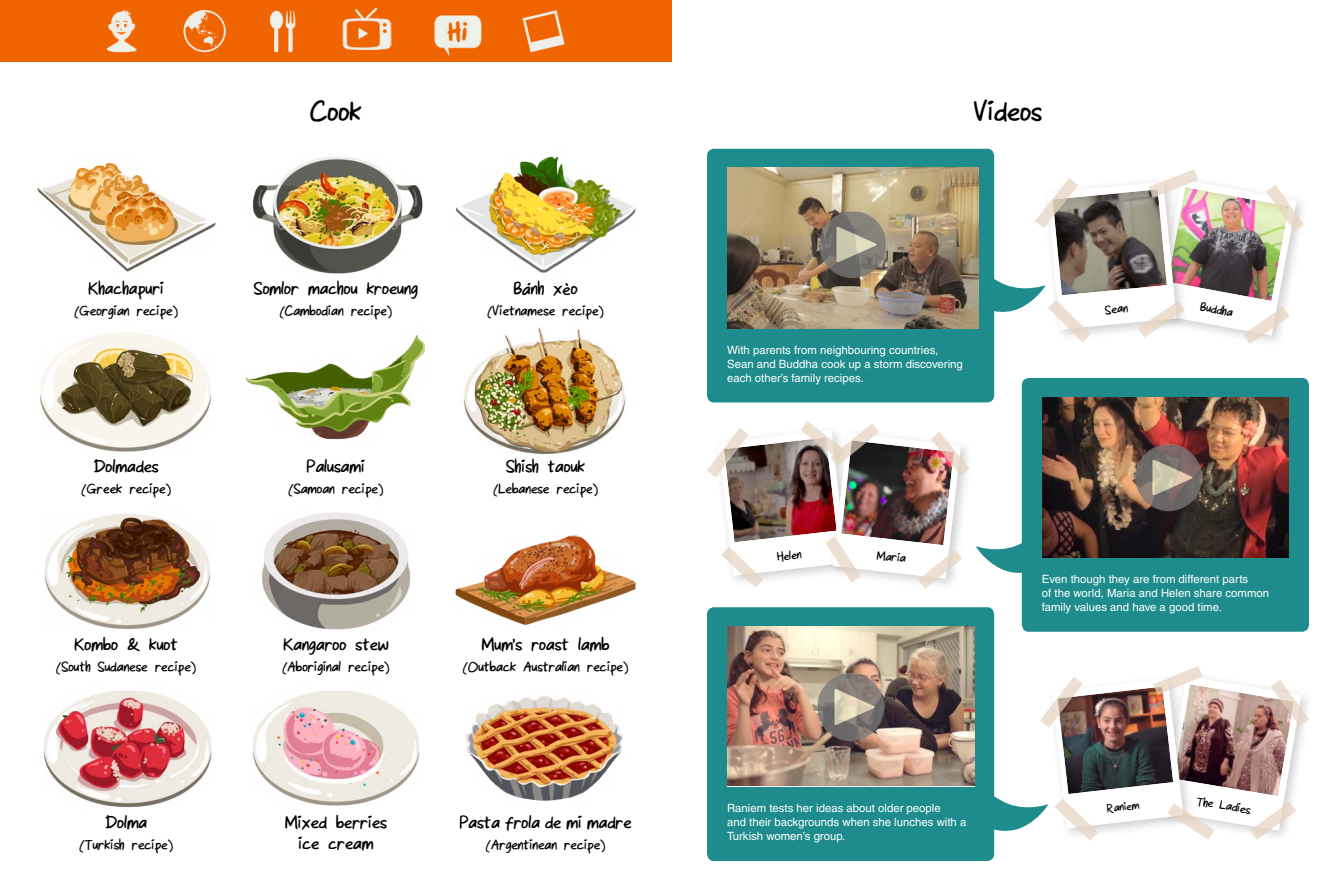
<style>
.page{position:relative;width:1344px;height:896px;background:#fff}
.page>*{position:absolute;margin:0;border:0;box-sizing:border-box;transform-origin:0 0}
.t1{font:35px "My Script Font bold";color:#000}
.t2{font:21.88px/21px "My Script Font bold";color:#000;text-align:center}
.t3{font:17.5px "My Script Font bold";color:#000}
.t4{font:15.31px "My Script Font bold";color:#000}
.t5{font:15.14px "My Script Font bold";color:#000}
.t6{font:14.17px "My Script Font bold";color:#000}
.t7{font:11.38px/14px "Helvetica";color:#fff}
</style>
<div class="page">
<div style="left:0;top:0;width:672px;height:61px;background:#f06400"></div>
<img style="left:106px;top:10px;width:31px;height:43px">
<img style="left:434px;top:15px;width:48px;height:42px">
<img style="left:183px;top:10px;width:43px;height:43px">
<img style="left:522px;top:10px;width:43px;height:43px">
<img style="left:270px;top:10px;width:26px;height:43px">
<img style="left:342px;top:7px;width:49px;height:43px">
<img style="left:37px;top:162px;width:179px;height:110px">
<img style="left:40px;top:333px;width:171px;height:119px">
<img style="left:44px;top:514px;width:166px;height:115px">
<img style="left:43px;top:690px;width:169px;height:118px">
<img style="left:252px;top:157px;width:171px;height:117px">
<img style="left:245px;top:334px;width:180px;height:106px">
<img style="left:262px;top:513px;width:148px;height:117px">
<img style="left:253px;top:690px;width:167px;height:116px">
<img style="left:456px;top:156px;width:180px;height:117px">
<img style="left:463px;top:327px;width:163px;height:128px">
<img style="left:455px;top:535px;width:182px;height:91px">
<img style="left:466px;top:696px;width:157px;height:105px">
<svg style="left:976px;top:509px;width:46px;height:69px"></svg>
<div style="left:707px;top:149px;width:287px;height:253px;background:#1e8c8c;border-radius:7px"></div>
<div style="left:1022px;top:378px;width:287px;height:254px;background:#1e8c8c;border-radius:7px"></div>
<div style="left:707px;top:607px;width:287px;height:254px;background:#1e8c8c;border-radius:7px"></div>
<img style="left:955px;top:169px;width:349px;height:175px">
<img style="left:707px;top:421px;width:263px;height:168px">
<img style="left:994px;top:666px;width:315px;height:175px">
<img style="left:727px;top:167px;width:251px;height:161px">
<img style="left:1042px;top:397px;width:247px;height:160px">
<img style="left:727px;top:626px;width:248px;height:160px">
<img style="left:817px;top:209px;width:71px;height:71px">
<img style="left:1134px;top:442px;width:71px;height:71px">
<img style="left:815px;top:671px;width:72px;height:71px">
<h1 class="t1" style="left:310px;top:94px;width:53px">Cook</h1>
<h1 class="t1" style="left:974px;top:94px;width:70px">Videos</h1>
<h2 class="t2" style="left:88px;top:278px;width:77px">Khachapuri</h2>
<h3 class="t3" style="left:75px;top:302px;width:105px">(Georgian recipe)</h3>
<h2 class="t2" style="left:254px;top:278px;width:166px">Somlor machou kroeung</h2>
<h3 class="t3" style="left:280px;top:302px;width:114px">(Cambodian recipe)</h3>
<h2 class="t2" style="left:514px;top:278px;width:65px">Bánh xèo</h2>
<h3 class="t3" style="left:488px;top:302px;width:118px">(Vietnamese recipe)</h3>
<h3 class="t4" style="left:1104px;top:302px;width:24px;rotate:-6deg">Sean</h3>
<h3 class="t4" style="left:1202px;top:299px;width:34px;rotate:11deg">Buddha</h3>
<p class="t7" style="left:727px;top:343px;width:237px">With parents from neighbouring countries,<br>Sean and Buddha cook up a storm discovering each other’s family recipes.</p>
<h2 class="t2" style="left:94px;top:456px;width:66px">Dolmades</h2>
<h3 class="t3" style="left:82px;top:480px;width:91px">(Greek recipe)</h3>
<h2 class="t2" style="left:307px;top:456px;width:60px">Palusami</h2>
<h3 class="t3" style="left:289px;top:480px;width:96px">(Samoan recipe)</h3>
<h2 class="t2" style="left:506px;top:456px;width:81px">Shish taouk</h2>
<h3 class="t3" style="left:493px;top:480px;width:106px">(Lebanese recipe)</h3>
<h3 class="t5" style="left:776px;top:549px;width:26px;rotate:-7deg">Helen</h3>
<h3 class="t5" style="left:878px;top:548px;width:30px;rotate:7deg">Maria</h3>
<p class="t7" style="left:1042px;top:572px;width:229px">Even though they are from different parts<br>of the world, Maria and Helen share common family values and have a good time.</p>
<h2 class="t2" style="left:75px;top:634px;width:105px">Kombo &amp; kuot</h2>
<h3 class="t3" style="left:56px;top:658px;width:141px">(South Sudanese recipe)</h3>
<h2 class="t2" style="left:283px;top:634px;width:107px">Kangaroo stew</h2>
<h3 class="t3" style="left:282px;top:658px;width:109px">(Aboriginal recipe)</h3>
<h2 class="t2" style="left:482px;top:634px;width:129px">Mum's roast lamb</h2>
<h3 class="t3" style="left:463px;top:658px;width:167px">(Outback Australian recipe)</h3>
<h2 class="t2" style="left:105px;top:812px;width:43px">Dolma</h2>
<h3 class="t3" style="left:80px;top:836px;width:95px">(Turkish recipe)</h3>
<h2 class="t2" style="left:285px;top:812px;width:103px">Mixed berries ice cream</h2>
<h2 class="t2" style="left:460px;top:812px;width:173px">Pasta frola de mi madre</h2>
<h3 class="t3" style="left:486px;top:836px;width:121px">(Argentinean recipe)</h3>
<p class="t7" style="left:727px;top:801px;width:241px">Raniem tests her ideas about older people<br>and their backgrounds when she lunches with a<br>Turkish women’s group.</p>
<p class="t6" style="left:1106px;top:802px;width:34px;rotate:-7deg">Raniem</p>
<h3 class="t4" style="left:1198px;top:793px;width:56px;rotate:10deg">The Ladies</h3>
</div>
